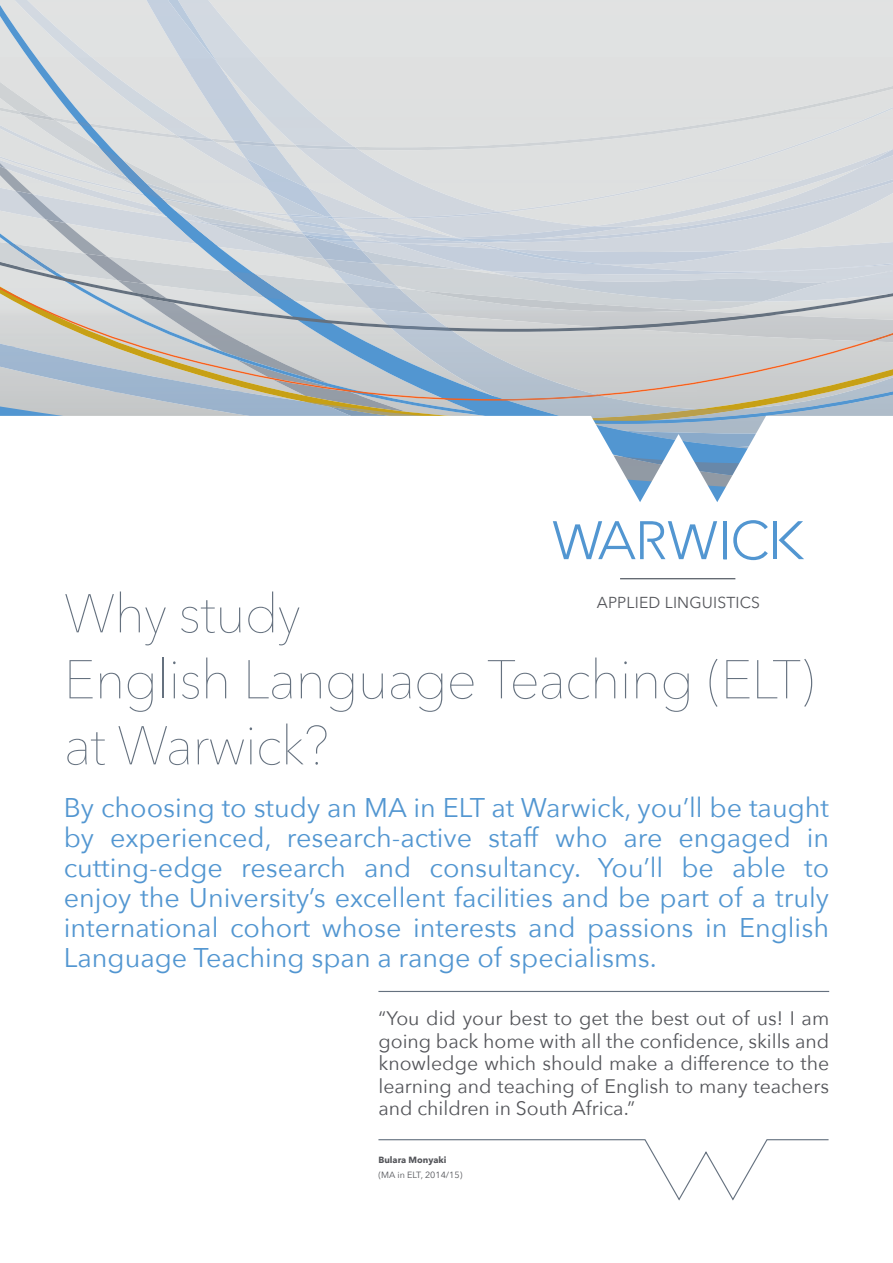
<style>
.page{position:relative;width:893px;height:1263px;background:#fff}
.page>*{position:absolute;margin:0;border:0;box-sizing:border-box;transform-origin:0 0}
.t1{font:200 54px "Avenir Next";letter-spacing:-.02em;color:#65717f}
.t2{font:27px/30px "Avenir Next";color:#5296d1;text-align:justify}
.t3{font:19.5px/22.5px "Avenir Next";color:#54555a;text-align:justify}
.t4{font:15.75px "Avenir Next";letter-spacing:.01em;color:#54555a}
.t5{font:9px "Avenir Next";color:#54555a}
.t6{font:700 9px "Avenir Next";color:#54555a}
</style>
<div class="page">
<svg style="left:0;top:347px;width:391px;height:69px"></svg>
<img style="left:391px;top:347px;width:109px;height:11px">
<div style="left:500px;top:347px;width:393px;height:11px;background:#cfd1d1"></div>
<svg style="left:300px;top:358px;width:593px;height:58px"></svg>
<svg style="left:0;top:63px;width:893px;height:62px;fill:#dfe0e0"></svg>
<img style="left:0;top:82px;width:51px;height:35px">
<img style="left:0;top:125px;width:298px;height:34px">
<img style="left:0;top:156px;width:99px;height:3px">
<div style="left:354px;top:86px;width:539px;height:64px;background:#dee0e0"></div>
<img style="left:218px;top:147px;width:76px;height:1px">
<img style="left:51px;top:117px;width:127px;height:22px">
<svg style="left:77px;top:122px;width:15px;height:5px"></svg>
<img style="left:0;top:108px;width:23px;height:7px">
<img style="left:176px;top:135px;width:2px;height:7px">
<img style="left:17px;top:111px;width:40px;height:10px">
<div style="left:0;top:0;width:893px;height:63px;background:#e0e2e2"></div>
<svg style="left:99px;top:146px;width:119px;height:13px"></svg>
<svg style="left:0;top:159px;width:893px;height:188px;fill:#dee0e0"></svg>
<svg style="left:0;top:194px;width:409px;height:150px;fill:#d0d6de"></svg>
<svg style="left:8px;top:341px;width:885px;height:5px;fill:#d0d3d3"></svg>
<svg style="left:0;top:252px;width:893px;height:89px"></svg>
<svg style="left:0;top:220px;width:776px;height:109px"></svg>
<img style="left:346px;top:283px;width:83px;height:31px">
<img style="left:416px;top:290px;width:277px;height:22px">
<img style="left:476px;top:242px;width:417px;height:10px">
<img style="left:533px;top:155px;width:360px;height:24px">
<img style="left:409px;top:219px;width:79px;height:18px">
<img style="left:474px;top:243px;width:32px;height:6px">
<img style="left:457px;top:226px;width:31px;height:11px">
<img style="left:859px;top:149px;width:34px;height:19px">
<img style="left:488px;top:179px;width:405px;height:63px">
<img style="left:488px;top:238px;width:45px;height:4px">
<svg style="left:444px;top:237px;width:44px;height:6px"></svg>
<img style="left:298px;top:148px;width:201px;height:69px">
<img style="left:178px;top:0;width:176px;height:147px">
<img style="left:168px;top:0;width:52px;height:66px">
<img style="left:406px;top:211px;width:97px;height:8px">
<img style="left:294px;top:145px;width:65px;height:5px">
<img style="left:607px;top:249px;width:138px;height:16px">
<img style="left:495px;top:249px;width:112px;height:16px">
<svg style="left:552px;top:416px;width:214px;height:164px"></svg>
<hr style="left:620px;top:578px;width:115px;height:1px;background:#2b333f">
<svg style="left:553px;top:520px;width:251px;height:40px"></svg>
<svg style="left:378px;top:1139px;width:451px;height:61px"></svg>
<hr style="left:378px;top:991px;width:451px;height:1px;background:#65717f">
<p class="t1" style="left:64px;top:568px;width:238px">Why study</p>
<p class="t4" style="left:597px;top:590px;width:165px">APPLIED LINGUISTICS</p>
<p class="t1" style="left:64px;top:634px;width:754px">English Language Teaching (ELT)</p>
<p class="t1" style="left:64px;top:700px;width:267px">at Warwick?</p>
<p class="t2" style="left:64px;top:791px;width:767px">By choosing to study an MA in ELT at Warwick, you’ll be taught by experienced, research-active staff who are engaged in cutting-edge research and consultancy. You’ll be able to enjoy the University’s excellent facilities and be part of a truly international cohort whose interests and passions in English Language Teaching span a range of specialisms.</p>
<p class="t3" style="left:378px;top:1006px;width:452px">“You did your best to get the best out of us! I am going back home with all the confidence, skills and knowledge which should make a difference to the learning and teaching of English to many teachers and children in South Africa.”</p>
<p class="t6" style="left:378px;top:1152px;width:70px">Bulara Monyaki</p>
<p class="t5" style="left:378px;top:1167px;width:85px">(MA in ELT, 2014/15)</p>
</div>
